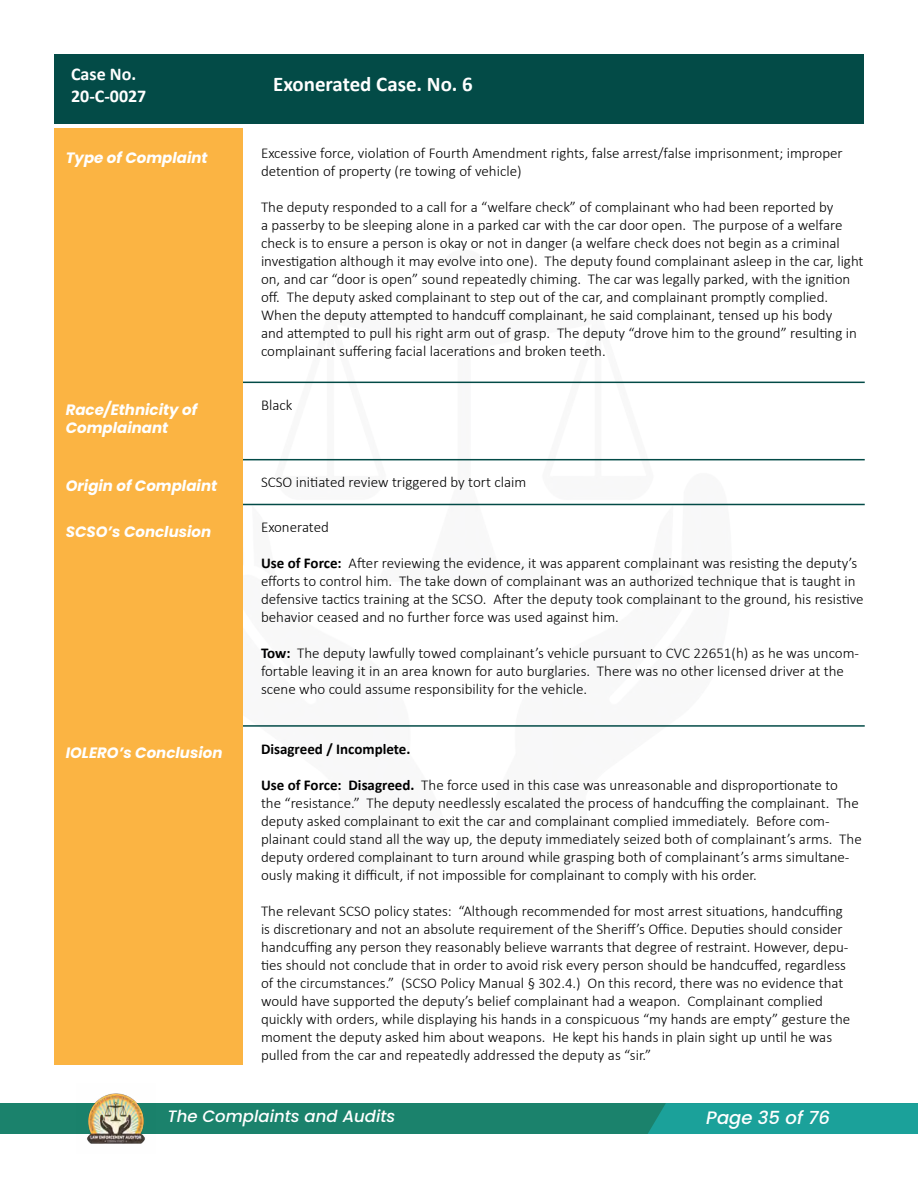
<style>
.page{position:relative;width:918px;height:1188px;background:#fff}
.page>*{position:absolute;margin:0;border:0;box-sizing:border-box;transform-origin:0 0}
.t1{font:700 21px "Calibri";color:#fff}
.t2{font:700 18px/21.6px "Calibri";color:#fff}
.t3{font:italic 500 18px "Poppins";color:#fff}
.t4{font:italic 500 16.5px "Poppins";color:#fff}
.t5{font:300 15px/18px "Calibri";color:#000}
.t6{font:italic 700 15px/18px "Poppins";color:#fff}
.t7{font:700 15px "Calibri";color:#000}
.s1{font-weight:700}
</style>
<div class="page">
<div style="left:0;top:1103px;width:918px;height:31px;background:#1b826c"></div>
<img style="left:87px;top:1093px;width:58px;height:51px">
<div style="left:648px;top:1103px;width:270px;height:31px;background:#1ba19a"></div>
<hr style="left:54px;top:382px;width:811px;height:1px;background:#034b47">
<hr style="left:54px;top:459px;width:811px;height:1px;background:#034b47">
<hr style="left:54px;top:504px;width:811px;height:1px;background:#034b47">
<hr style="left:54px;top:725px;width:811px;height:2px;background:#034b47">
<div style="left:54px;top:54px;width:810px;height:69px;background:#034b47"></div>
<div style="left:54px;top:128px;width:189px;height:937px;background:#fbb443"></div>
<h5 class="t2" style="left:71px;top:63px;width:77px">Case No.<br>20-C-0027</h5>
<h5 class="t1" style="left:273px;top:70px;width:201px">Exonerated Case. No. 6</h5>
<h6 class="t6" style="left:66px;top:149px;width:143px">Type of Complaint</h6>
<p class="t5" style="left:261px;top:144px;width:583px">Excessive force, violation of Fourth Amendment rights, false arrest/false imprisonment; improper detention of property (re towing of vehicle)</p>
<p class="t5" style="left:261px;top:198px;width:604px">The deputy responded to a call for a “welfare check” of complainant who had been reported by<br>a passerby to be sleeping alone in a parked car with the car door open. The purpose of a welfare check is to ensure a person is okay or not in danger (a welfare check does not begin as a criminal investigation although it may evolve into one). The deputy found complainant asleep in the car, light on, and car “door is open” sound repeatedly chiming. The car was legally parked, with the ignition off. The deputy asked complainant to step out of the car, and complainant promptly complied.<br>When the deputy attempted to handcuff complainant, he said complainant, tensed up his body<br>and attempted to pull his right arm out of grasp. The deputy “drove him to the ground” resulting in complainant suffering facial lacerations and broken teeth.</p>
<h6 class="t6" style="left:66px;top:400px;width:133px">Race/Ethnicity of<br>Complainant</h6>
<p class="t5" style="left:261px;top:396px;width:33px">Black</p>
<h6 class="t6" style="left:66px;top:477px;width:153px">Origin of Complaint</h6>
<p class="t5" style="left:261px;top:472px;width:267px">SCSO initiated review triggered by tort claim</p>
<h6 class="t6" style="left:66px;top:523px;width:147px">SCSO’s Conclusion</h6>
<p class="t5" style="left:261px;top:518px;width:69px">Exonerated</p>
<p class="t5" style="left:261px;top:554px;width:604px"><span class="s1">Use of Force:</span> After reviewing the evidence, it was apparent complainant was resisting the deputy’s efforts to control him. The take down of complainant was an authorized technique that is taught in defensive tactics training at the SCSO. After the deputy took complainant to the ground, his resistive behavior ceased and no further force was used against him.</p>
<p class="t5" style="left:261px;top:644px;width:600px"><span class="s1">Tow:</span> The deputy lawfully towed complainant’s vehicle pursuant to CVC 22651(h) as he was uncom&shy;fortable leaving it in an area known for auto burglaries. There was no other licensed driver at the scene who could assume responsibility for the vehicle.</p>
<h6 class="t6" style="left:66px;top:744px;width:158px">IOLERO’s Conclusion</h6>
<h5 class="t7" style="left:261px;top:738px;width:151px">Disagreed / Incomplete.</h5>
<p class="t5" style="left:261px;top:776px;width:602px"><span class="s1">Use of Force: Disagreed.</span> The force used in this case was unreasonable and disproportionate to the “resistance.” The deputy needlessly escalated the process of handcuffing the complainant. The deputy asked complainant to exit the car and complainant complied immediately. Before com&shy;plainant could stand all the way up, the deputy immediately seized both of complainant’s arms. The deputy ordered complainant to turn around while grasping both of complainant’s arms simultane&shy;ously making it difficult, if not impossible for complainant to comply with his order.</p>
<p class="t5" style="left:261px;top:902px;width:591px">The relevant SCSO policy states: “Although recommended for most arrest situations, handcuffing is discretionary and not an absolute requirement of the Sheriff’s Office. Deputies should consider handcuffing any person they reasonably believe warrants that degree of restraint. However, depu&shy;ties should not conclude that in order to avoid risk every person should be handcuffed, regardless of the circumstances.” (SCSO Policy Manual § 302.4.) On this record, there was no evidence that would have supported the deputy’s belief complainant had a weapon. Complainant complied quickly with orders, while displaying his hands in a conspicuous “my hands are empty” gesture the moment the deputy asked him about weapons. He kept his hands in plain sight up until he was pulled from the car and repeatedly addressed the deputy as “sir.”</p>
<p class="t4" style="left:167px;top:1107px;width:229px">The Complaints and Audits</p>
<p class="t3" style="left:706px;top:1107px;width:125px">Page 35 of 76</p>
</div>
